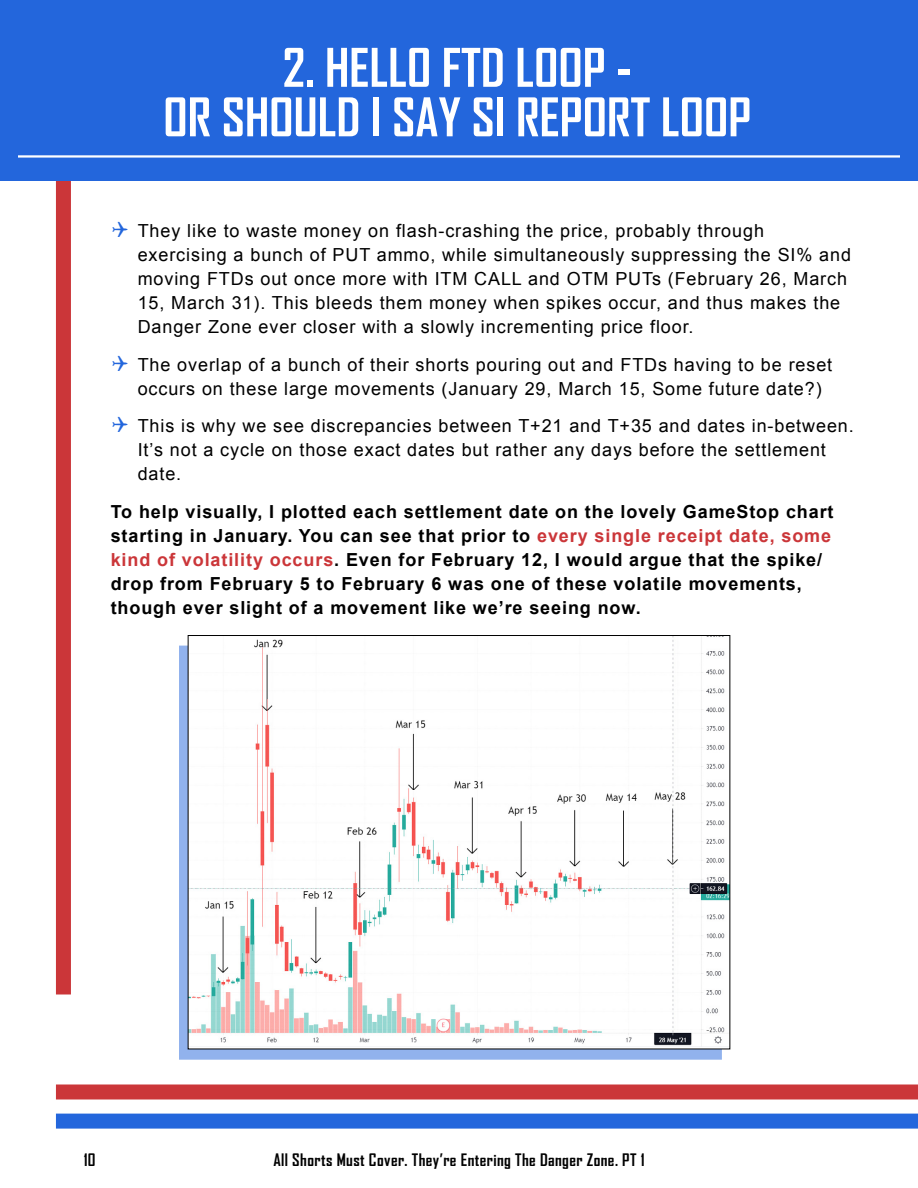
<style>
.page{position:relative;width:918px;height:1188px;background:#fff}
.page>*{position:absolute;margin:0;border:0;box-sizing:border-box;transform-origin:0 0}
.t1{font:700 51px/49.5px "Agency FB";color:#fff;text-align:center}
.t2{font:18px/24px "Arial";letter-spacing:.05em;color:#000}
.t3{font:700 18px/24px "Arial";letter-spacing:.05em;color:#000}
.t4{font:700 16.5px "Agency FB";letter-spacing:.025em;color:#000}
.s1{color:#2366dc}
.s2{color:#cb3639}
</style>
<div class="page">
<div style="left:56px;top:0;width:15px;height:994px;background:#cb3639"></div>
<div style="left:56px;top:1114px;width:862px;height:15px;background:#2366dc"></div>
<div style="left:56px;top:1084px;width:862px;height:16px;background:#cb3639"></div>
<div style="left:0;top:0;width:918px;height:181px;background:#2366dc"></div>
<hr style="left:18px;top:155px;width:882px;height:3px;background:#fff">
<div style="left:179px;top:646px;width:542px;height:414px;background:#2366dc;opacity:.5"></div>
<img style="left:190px;top:637px;width:538px;height:410px">
<h1 class="t1" style="left:163px;top:43px;width:585px">2. Hello FTD Loop -<br>Or Should I Say SI Report Loop</h1>
<p class="t2" style="left:138px;top:219px;width:715px;text-indent:-27px"><span class="s1">✔</span> They like to waste money on flash-crashing the price, probably through exercising a bunch of PUT ammo, while simultaneously suppressing the SI% and moving FTDs out once more with ITM CALL and OTM PUTs (February 26, March 15, March 31). This bleeds them money when spikes occur, and thus makes the Danger Zone ever closer with a slowly incrementing price floor.</p>
<p class="t2" style="left:138px;top:353px;width:696px;text-indent:-27px"><span class="s1">✔</span> The overlap of a bunch of their shorts pouring out and FTDs having to be reset occurs on these large movements (January 29, March 15, Some future date?)</p>
<p class="t2" style="left:138px;top:414px;width:718px;text-indent:-27px"><span class="s1">✔</span> This is why we see discrepancies between T+21 and T+35 and dates in-between.<br>It’s not a cycle on those exact dates but rather any days before the settlement date.</p>
<p class="t3" style="left:111px;top:500px;width:724px">To help visually, I plotted each settlement date on the lovely GameStop chart starting in January. You can see that prior to <span class="s2">every single receipt date, some kind of volatility occurs</span>. Even for February 12, I would argue that the spike/ drop from February 5 to February 6 was one of these volatile movements, though ever slight of a movement like we’re seeing now.</p>
<p class="t4" style="left:84px;top:1150px;width:13px">10</p>
<p class="t4" style="left:273px;top:1150px;width:373px">All Shorts Must Cover. They’re Entering The Danger Zone. PT 1</p>
</div>
